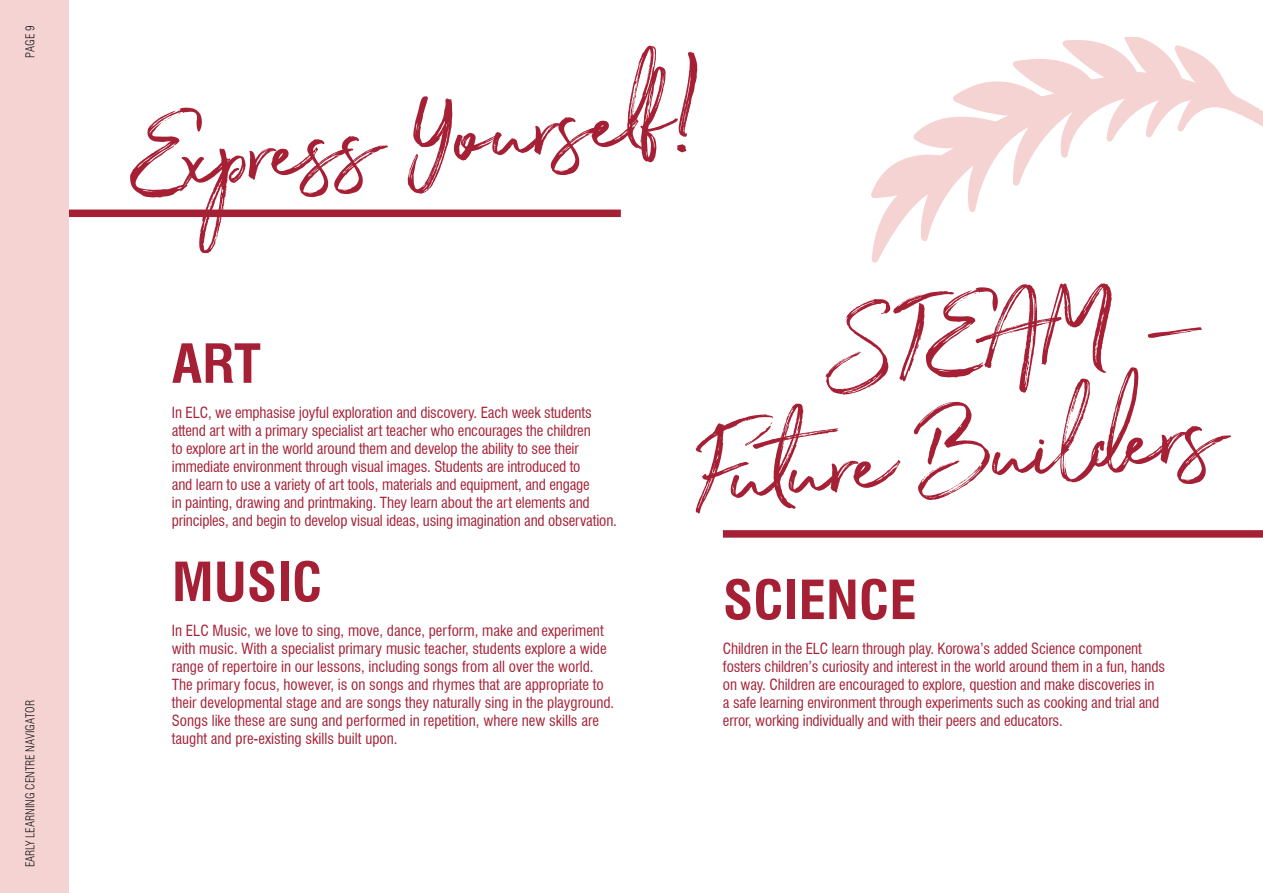
<style>
.page{position:relative;width:1263px;height:893px;background:#fff}
.page>*{position:absolute;margin:0;border:0;box-sizing:border-box;transform-origin:0 0}
.t1{font:193.5px "The Saturday";color:#a62035}
.t2{font:193.05px "The Saturday";color:#a62035}
.t3{font:700 condensed 52.5px "Swiss 721 BT";color:#a62035;scale:1.06 1}
.Body{font:condensed 15px/18px "Swiss 721 BT";letter-spacing:-.01em;color:#a62035}
.t4{font:300 condensed 12px "Swiss 721 BT";color:#231f20}
</style>
<div class="page">
<div style="left:68px;top:210px;width:553px;height:7px;background:#a62035"></div>
<div style="left:723px;top:530px;width:540px;height:8px;background:#a62035"></div>
<div style="left:0;top:0;width:68px;height:893px;background:#f5d3d3"></div>
<svg style="left:871px;top:37px;width:392px;height:226px"></svg>
<p class="t4" style="left:23px;top:58px;width:34px;rotate:-90deg">PAGE 9</p>
<p class="t4" style="left:23px;top:867px;width:169px;rotate:-90deg">EARLY LEARNING CENTRE NAVIGATOR</p>
<p class="t2" style="left:119px;top:10px;width:572px;rotate:-5deg">Express Yourself!</p>
<p class="t3" style="left:172px;top:332px;width:85px">ART</p>
<p class="Body" style="left:172px;top:403px;width:447px">In ELC, we emphasise joyful exploration and discovery. Each week students attend art with a primary specialist art teacher who encourages the children<br>to explore art in the world around them and develop the ability to see their immediate environment through visual images. Students are introduced to<br>and learn to use a variety of art tools, materials and equipment, and engage<br>in painting, drawing and printmaking. They learn about the art elements and principles, and begin to develop visual ideas, using imagination and observation.</p>
<p class="t3" style="left:172px;top:550px;width:143px">MUSIC</p>
<p class="Body" style="left:172px;top:621px;width:444px">In ELC Music, we love to sing, move, dance, perform, make and experiment with music. With a specialist primary music teacher, students explore a wide range of repertoire in our lessons, including songs from all over the world.<br>The primary focus, however, is on songs and rhymes that are appropriate to their developmental stage and are songs they naturally sing in the playground.<br>Songs like these are sung and performed in repetition, where new skills are taught and pre-existing skills built upon.</p>
<p class="t1" style="left:809px;top:199px;width:396px;rotate:-5deg">STEAM –</p>
<p class="t1" style="left:681px;top:324px;width:535px;rotate:-5deg">Future Builders</p>
<p class="t3" style="left:723px;top:568px;width:184px">SCIENCE</p>
<p class="Body" style="left:723px;top:639px;width:444px">Children in the ELC learn through play. Korowa’s added Science component fosters children’s curiosity and interest in the world around them in a fun, hands on way. Children are encouraged to explore, question and make discoveries in<br>a safe learning environment through experiments such as cooking and trial and error, working individually and with their peers and educators.</p>
</div>
